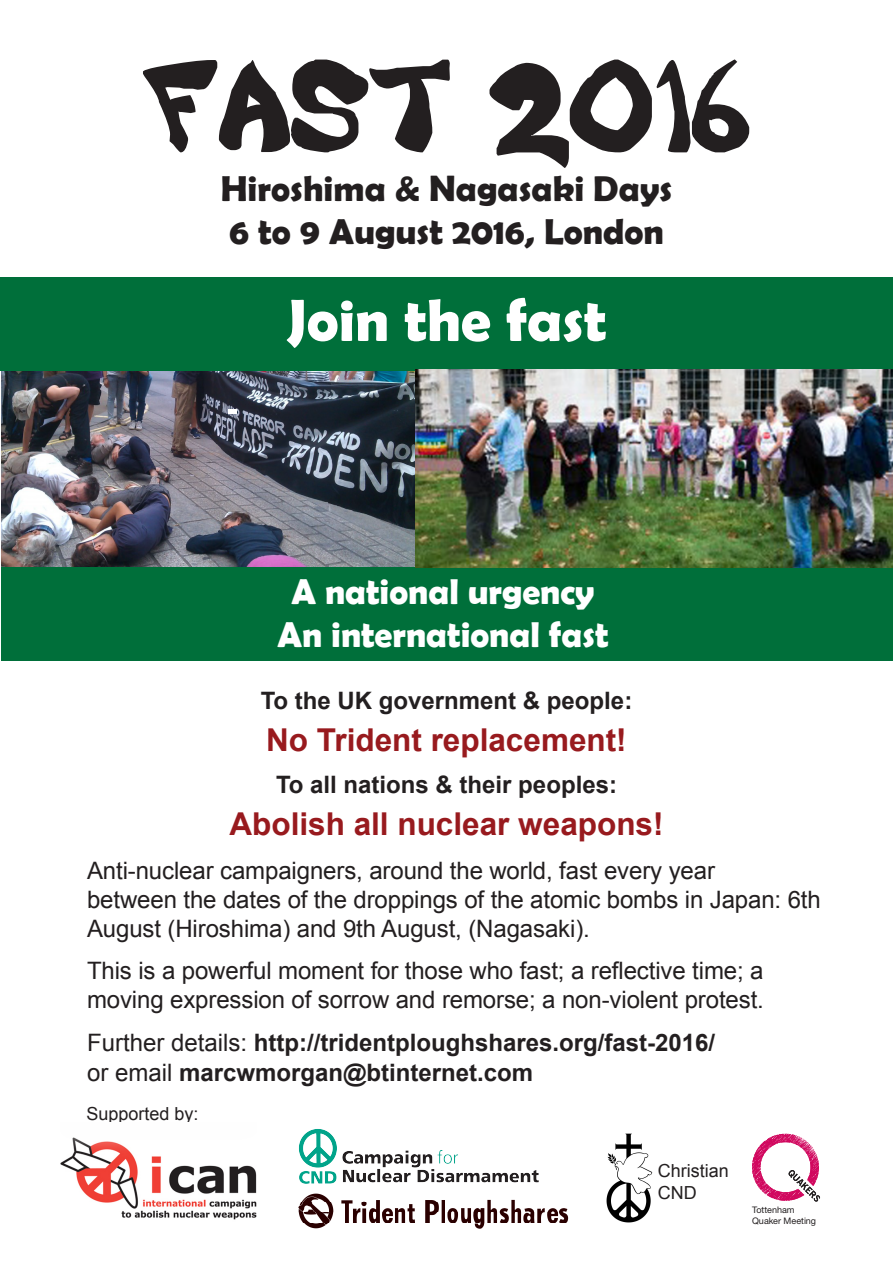
<style>
.page{position:relative;width:893px;height:1263px;background:#fff}
.page>*{position:absolute;margin:0;border:0;box-sizing:border-box;transform-origin:0 0}
.t1{font:135px "Raiderz";color:#231f20}
.t2{font:700 60px "Berlin Sans FB Demi";color:#fff}
.t3{font:700 36px/43.5px "Berlin Sans FB Demi";color:#231f20}
.t4{font:700 36px/43.2px "Berlin Sans FB Demi";color:#fff;text-align:center}
.t5{font:700 31.5px "Arial";color:#981a1e}
.t6{font:24px/28.8px "Arial";letter-spacing:-.005em;color:#231f20}
.t7{font:700 24px/30px "Arial";color:#231f20}
.t8{font:18px/21.6px "Arial";color:#231f20}
.t9{font:9px/10.8px "Helvetica Neue";letter-spacing:-.005em;color:#231f20}
.s1{font-weight:400}
</style>
<div class="page">
<img style="left:1px;top:370px;width:415px;height:197px">
<div style="left:0;top:277px;width:893px;height:93px;background:#006f3a"></div>
<svg style="left:228px;top:410px;width:9px;height:4px"></svg>
<div style="left:1px;top:567px;width:892px;height:93px;background:#006f3a"></div>
<img style="left:416px;top:370px;width:477px;height:197px">
<img style="left:61px;top:1137px;width:195px;height:83px">
<svg style="left:752px;top:1134px;width:68px;height:67px"></svg>
<img style="left:606px;top:1133px;width:47px;height:90px">
<img style="left:298px;top:1193px;width:271px;height:36px">
<img style="left:298px;top:1129px;width:241px;height:55px">
<h1 class="t1" style="left:143px;top:59px;width:609px">Fast 2O16</h1>
<h3 class="t3" style="left:221px;top:166px;width:453px">Hiroshima &amp; Nagasaki Days<br>6 to 9 August 2016, London</h3>
<h2 class="t2" style="left:287px;top:285px;width:321px">Join the fast</h2>
<h3 class="t4" style="left:277px;top:569px;width:333px">A national urgency<br>An international fast</h3>
<p class="t7" style="left:261px;top:686px;width:373px">To the UK government &amp; people:</p>
<h3 class="t5" style="left:266px;top:719px;width:362px">No Trident replacement!</h3>
<p class="t7" style="left:276px;top:770px;width:342px">To all nations &amp; their peoples:</p>
<h3 class="t5" style="left:229px;top:803px;width:436px">Abolish all nuclear weapons!</h3>
<p class="t6" style="left:87px;top:856px;width:735px">Anti-nuclear campaigners, around the world, fast every year<br>between the dates of the droppings of the atomic bombs in Japan: 6th<br>August (Hiroshima) and 9th August, (Nagasaki).</p>
<p class="t6" style="left:87px;top:956px;width:678px">This is a powerful moment for those who fast; a reflective time; a moving expression of sorrow and remorse; a non-violent protest.</p>
<p class="t7" style="left:87px;top:1029px;width:630px"><span class="s1">Further details:</span> http://tridentploughshares.org/fast-2016/ <span class="s1">or email</span> marcwmorgan@btinternet.com</p>
<p class="t8" style="left:86px;top:1103px;width:114px">Supported by:</p>
<p class="t8" style="left:658px;top:1160px;width:73px">Christian<br>CND</p>
<p class="t9" style="left:752px;top:1204px;width:65px">Tottenham<br>Quaker Meeting</p>
</div>
